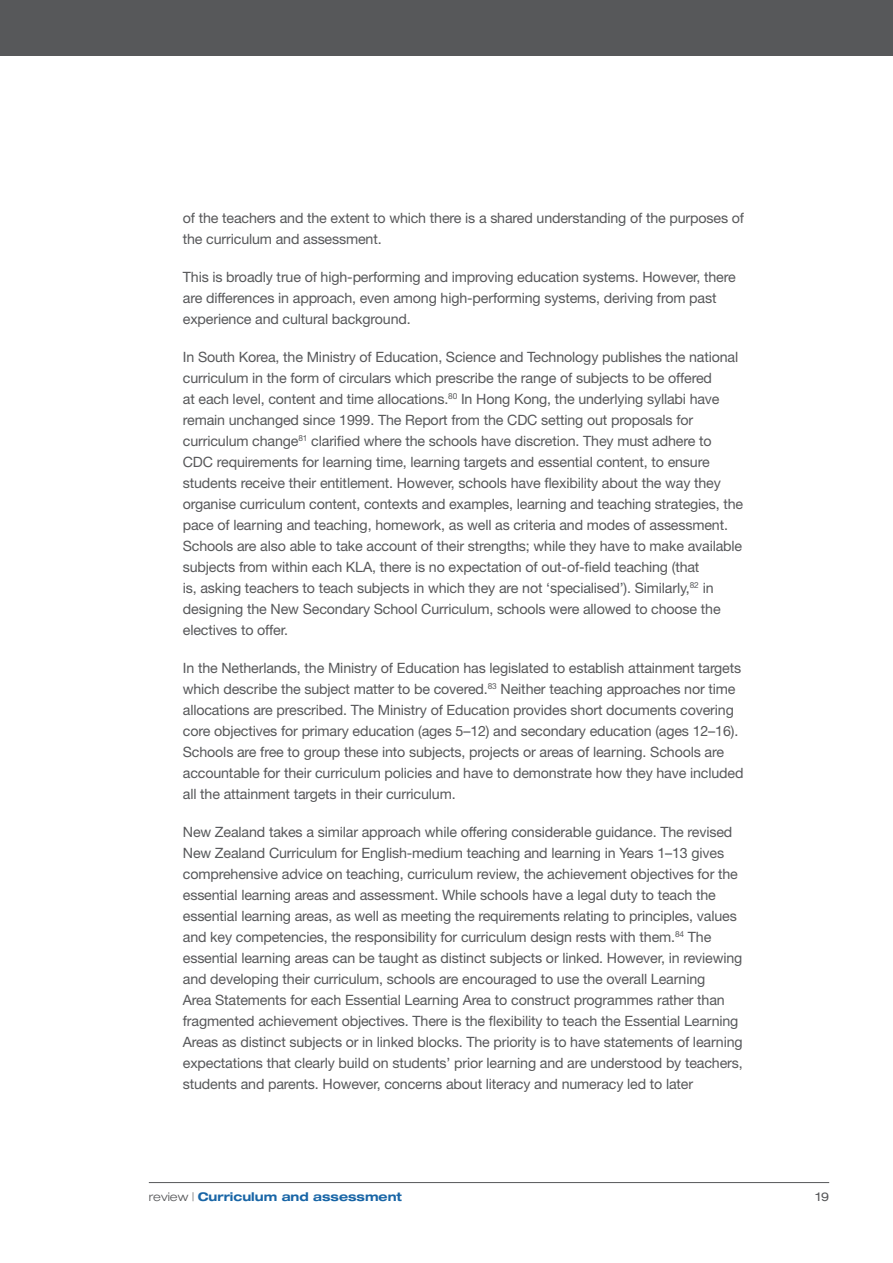
<style>
.page{position:relative;width:893px;height:1263px;background:#fff}
.page>*{position:absolute;margin:0;border:0;box-sizing:border-box;transform-origin:0 0}
.t1{font:14.25px/21px "Helvetica Neue LT Std";letter-spacing:-.01em;color:#57585a}
.t2{font:700 expanded 12px "Helvetica Neue LT Std";color:#1865a6}
.t3{font:expanded 12px "Helvetica Neue LT Std";color:#57585a}
.s1{font-weight:300;color:#57585a}
</style>
<div class="page">
<hr style="left:149px;top:1182px;width:680px;height:1px;background:#57585a">
<div style="left:0;top:0;width:893px;height:55px;background:#57585a"></div>
<p class="t1" style="left:183px;top:207px;width:563px">of the teachers and the extent to which there is a shared understanding of the purposes of the curriculum and assessment.</p>
<p class="t1" style="left:183px;top:266px;width:554px">This is broadly true of high-performing and improving education systems. However, there are differences in approach, even among high-performing systems, deriving from past experience and cultural background.</p>
<p class="t1" style="left:183px;top:346px;width:562px">In South Korea, the Ministry of Education, Science and Technology publishes the national curriculum in the form of circulars which prescribe the range of subjects to be offered<br>at each level, content and time allocations.<sup>80</sup> In Hong Kong, the underlying syllabi have remain unchanged since 1999. The Report from the CDC setting out proposals for curriculum change<sup>81</sup> clarified where the schools have discretion. They must adhere to CDC requirements for learning time, learning targets and essential content, to ensure students receive their entitlement. However, schools have flexibility about the way they organise curriculum content, contexts and examples, learning and teaching strategies, the pace of learning and teaching, homework, as well as criteria and modes of assessment.<br>Schools are also able to take account of their strengths; while they have to make available subjects from within each KLA, there is no expectation of out-of-field teaching (that<br>is, asking teachers to teach subjects in which they are not ‘specialised’). Similarly,<sup>82</sup> in designing the New Secondary School Curriculum, schools were allowed to choose the electives to offer.</p>
<p class="t1" style="left:183px;top:657px;width:562px">In the Netherlands, the Ministry of Education has legislated to establish attainment targets which describe the subject matter to be covered.<sup>83</sup> Neither teaching approaches nor time allocations are prescribed. The Ministry of Education provides short documents covering core objectives for primary education (ages 5–12) and secondary education (ages 12–16).<br>Schools are free to group these into subjects, projects or areas of learning. Schools are accountable for their curriculum policies and have to demonstrate how they have included all the attainment targets in their curriculum.</p>
<p class="t1" style="left:183px;top:821px;width:561px">New Zealand takes a similar approach while offering considerable guidance. The revised New Zealand Curriculum for English-medium teaching and learning in Years 1–13 gives comprehensive advice on teaching, curriculum review, the achievement objectives for the essential learning areas and assessment. While schools have a legal duty to teach the essential learning areas, as well as meeting the requirements relating to principles, values and key competencies, the responsibility for curriculum design rests with them.<sup>84</sup> The essential learning areas can be taught as distinct subjects or linked. However, in reviewing and developing their curriculum, schools are encouraged to use the overall Learning<br>Area Statements for each Essential Learning Area to construct programmes rather than fragmented achievement objectives. There is the flexibility to teach the Essential Learning Areas as distinct subjects or in linked blocks. The priority is to have statements of learning expectations that clearly build on students’ prior learning and are understood by teachers, students and parents. However, concerns about literacy and numeracy led to later</p>
<p class="t2" style="left:149px;top:1189px;width:255px"><span class="s1">review |</span> Curriculum and assessment</p>
<p class="t3" style="left:816px;top:1190px;width:15px">19</p>
</div>
